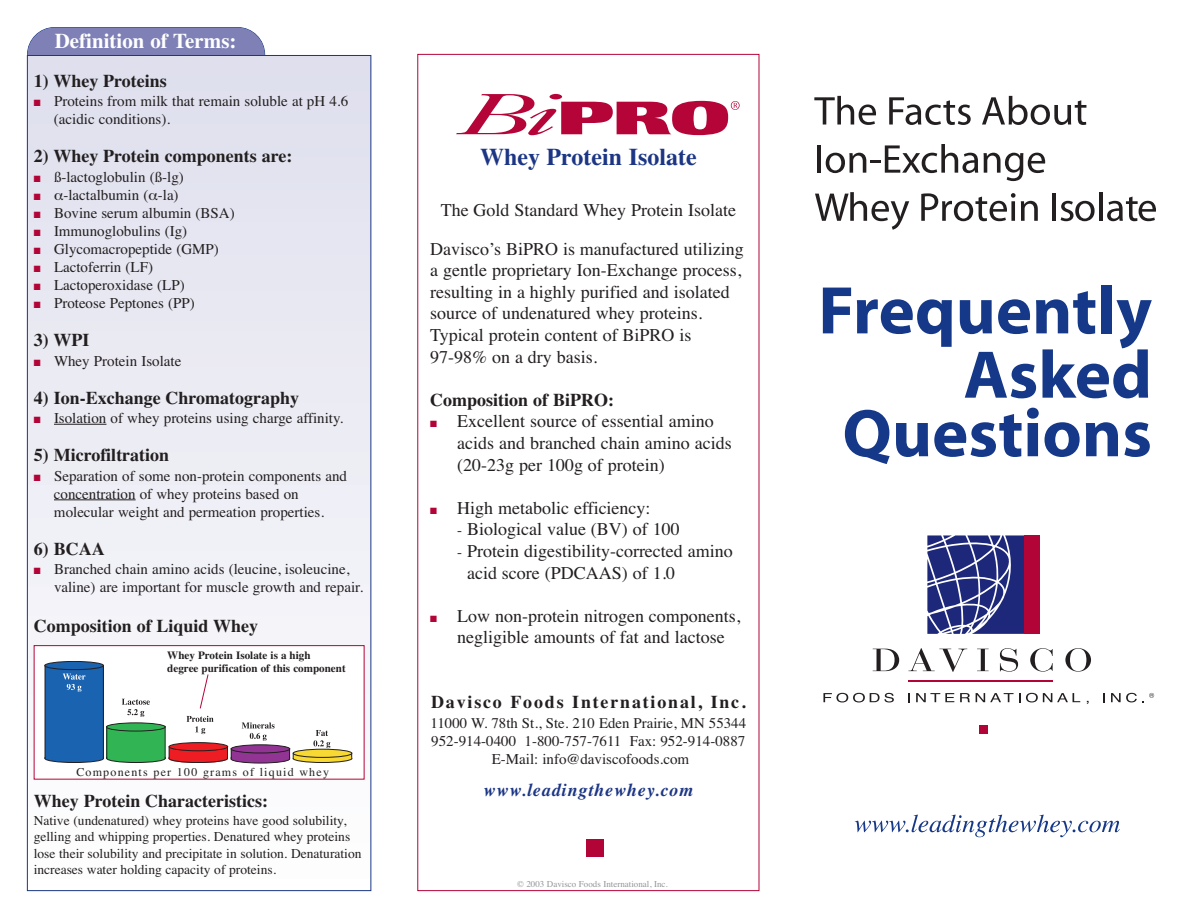
<style>
.page{position:relative;width:1188px;height:918px;background:#fff}
.page>*{position:absolute;margin:0;border:0;box-sizing:border-box;transform-origin:0 0}
.t1{font:700 24px "Times";color:#1c3685}
.t2{font:700 21px "Times";color:#fff}
.t3{font:18px/21.6px "Times";color:#231f20}
.t4{font:700 18px "Times";color:#231f20}
.t5{font:700 18px "Times";letter-spacing:.1em;color:#231f20}
.t6{font:italic 700 18px "Times";letter-spacing:.05em;color:#1c3685}
.t7{font:15px/18px "Times";color:#231f20}
.t8{font:14.85px "Times";color:#231f20}
.t9{font:13.5px/16.2px "Times";color:#231f20}
.t10{font:12px "Times";letter-spacing:.1em;color:#231f20}
.t11{font:700 11.1px/13.4px "Times";color:#231f20}
.t12{font:9px "Times";color:#939598}
.s1{color:#b30437}
.s2{font-size:15px}
</style>
<div class="page">
<div style="left:28px;top:28px;width:236px;height:56px;background:#7f81b6;border-radius:27px"></div>
<div style="left:27px;top:27px;width:238px;height:58px;border:2px solid #1c3685;border-radius:28px"></div>
<svg style="left:823px;top:288px;width:28px;height:45px"></svg>
<svg style="left:857px;top:299px;width:95px;height:48px"></svg>
<div style="left:1101px;top:285px;width:11px;height:48px;background:#153888"></div>
<svg style="left:960px;top:291px;width:192px;height:107px"></svg>
<svg style="left:845px;top:410px;width:45px;height:54px"></svg>
<svg style="left:896px;top:423px;width:32px;height:34px"></svg>
<svg style="left:934px;top:408px;width:105px;height:49px"></svg>
<svg style="left:1045px;top:422px;width:35px;height:35px"></svg>
<svg style="left:1086px;top:422px;width:32px;height:34px"></svg>
<svg style="left:1124px;top:422px;width:26px;height:35px"></svg>
<svg style="left:814px;top:96px;width:62px;height:29px"></svg>
<svg style="left:889px;top:97px;width:82px;height:28px"></svg>
<svg style="left:982px;top:96px;width:104px;height:29px"></svg>
<hr style="left:817px;top:145px;width:4px;height:28px;background:#231f20">
<svg style="left:826px;top:144px;width:152px;height:29px"></svg>
<svg style="left:984px;top:153px;width:61px;height:28px"></svg>
<svg style="left:815px;top:192px;width:94px;height:38px"></svg>
<svg style="left:921px;top:193px;width:117px;height:28px"></svg>
<hr style="left:1052px;top:194px;width:4px;height:27px;background:#231f20">
<svg style="left:1061px;top:201px;width:34px;height:20px"></svg>
<hr style="left:1099px;top:192px;width:4px;height:29px;background:#231f20">
<svg style="left:1107px;top:197px;width:49px;height:24px"></svg>
<svg style="left:927px;top:535px;width:97px;height:99px;background:#485093"></svg>
<div style="left:1024px;top:535px;width:16px;height:99px;background:#b30437"></div>
<hr style="left:908px;top:680px;width:145px;height:2px;background:#b30437">
<svg style="left:823px;top:693px;width:71px;height:9px"></svg>
<svg style="left:908px;top:693px;width:2px;height:9px"></svg>
<svg style="left:916px;top:693px;width:38px;height:9px"></svg>
<svg style="left:960px;top:693px;width:10px;height:9px"></svg>
<svg style="left:976px;top:693px;width:104px;height:9px"></svg>
<svg style="left:1103px;top:693px;width:2px;height:9px"></svg>
<div style="left:980px;top:725px;width:8px;height:9px;background:#b30437"></div>
<svg style="left:873px;top:649px;width:26px;height:22px"></svg>
<svg style="left:908px;top:648px;width:59px;height:24px"></svg>
<svg style="left:977px;top:649px;width:12px;height:22px"></svg>
<svg style="left:1000px;top:648px;width:18px;height:24px"></svg>
<svg style="left:1030px;top:648px;width:23px;height:24px"></svg>
<svg style="left:1065px;top:648px;width:26px;height:24px"></svg>
<svg style="left:1111px;top:693px;width:43px;height:9px"></svg>
<svg style="left:855px;top:815px;width:265px;height:22px"></svg>
<div style="left:587px;top:839px;width:17px;height:17px;background:#b30437"></div>
<div style="left:28px;top:56px;width:342px;height:834px;background:linear-gradient(to bottom,#dfe2f0,#faf1f4)"></div>
<hr style="left:54px;top:424px;width:52px;height:1px;background:#231f20">
<hr style="left:54px;top:499px;width:82px;height:1px;background:#231f20">
<div style="left:34px;top:646px;width:330px;height:133px;background:#fff"></div>
<svg style="left:171px;top:749px;width:55px;height:8px"></svg>
<div style="left:169px;top:746px;width:59px;height:13px;border:1px solid #231f20"></div>
<div style="left:169px;top:743px;width:59px;height:8px;background:#ee1d23;border-radius:50%"></div>
<div style="left:169px;top:742px;width:59px;height:9px;border:1px solid #231f20;border-radius:50%"></div>
<div style="left:107px;top:726px;width:58px;height:33px;background:#31b453"></div>
<div style="left:107px;top:723px;width:58px;height:8px;background:#31b453;border-radius:50%"></div>
<div style="left:106px;top:723px;width:59px;height:8px;border:1px solid #231f20;border-radius:50%"></div>
<div style="left:45px;top:665px;width:58px;height:94px;background:#1a63b0"></div>
<div style="left:45px;top:665px;width:59px;height:94px;border:1px solid #231f20"></div>
<div style="left:45px;top:661px;width:58px;height:9px;background:#1a63b0;border-radius:50%"></div>
<div style="left:45px;top:661px;width:59px;height:9px;border:1px solid #231f20;border-radius:50%"></div>
<svg style="left:233px;top:751px;width:55px;height:6px"></svg>
<div style="left:231px;top:748px;width:59px;height:11px;border:1px solid #231f20"></div>
<div style="left:231px;top:745px;width:59px;height:8px;background:#913493;border-radius:50%"></div>
<div style="left:231px;top:745px;width:59px;height:8px;border:1px solid #231f20;border-radius:50%"></div>
<div style="left:293px;top:753px;width:59px;height:6px;border:1px solid #231f20"></div>
<svg style="left:63px;top:674px;width:23px;height:18px"></svg>
<svg style="left:122px;top:699px;width:28px;height:18px"></svg>
<svg style="left:187px;top:716px;width:27px;height:18px"></svg>
<svg style="left:242px;top:722px;width:33px;height:19px"></svg>
<svg style="left:313px;top:730px;width:17px;height:18px"></svg>
<div style="left:169px;top:754px;width:58px;height:9px;background:#ee1d23;border-radius:50%"></div>
<div style="left:169px;top:754px;width:59px;height:9px;border:1px solid #ee1d23;border-radius:50%"></div>
<div style="left:231px;top:755px;width:59px;height:8px;background:#913493;border-radius:50%"></div>
<svg style="left:45px;top:757px;width:307px;height:6px"></svg>
<div style="left:293px;top:749px;width:59px;height:8px;background:#f8d934;border-radius:50%"></div>
<div style="left:293px;top:749px;width:59px;height:9px;border:1px solid #231f20;border-radius:50%"></div>
<div style="left:34px;top:645px;width:330px;height:135px;border:1px solid #b30437"></div>
<svg style="left:199px;top:674px;width:10px;height:35px"></svg>
<svg style="left:456px;top:94px;width:284px;height:41px"></svg>
<svg style="left:55px;top:193px;width:8px;height:7px"></svg>
<svg style="left:149px;top:193px;width:8px;height:7px"></svg>
<h2 class="t2" style="left:55px;top:29px;width:183px">Definition of Terms:</h2>
<p class="t4" style="left:34px;top:70px;width:135px">1) Whey Proteins</p>
<p class="t7" style="left:54px;top:92px;width:296px;text-indent:-20px"><span class="s1">■</span> Proteins from milk that remain soluble at pH 4.6 (acidic conditions).</p>
<p class="t4" style="left:34px;top:146px;width:260px">2) Whey Protein components are:</p>
<p class="t7" style="left:34px;top:168px;width:152px"><span class="s1">■</span> ß-lactoglobulin (ß-lg)</p>
<p class="t7" style="left:34px;top:186px;width:146px"><span class="s1">■</span> -lactalbumin ( -la)</p>
<p class="t7" style="left:34px;top:204px;width:202px"><span class="s1">■</span> Bovine serum albumin (BSA)</p>
<p class="t7" style="left:34px;top:222px;width:155px"><span class="s1">■</span> Immunoglobulins (Ig)</p>
<p class="t7" style="left:34px;top:240px;width:187px"><span class="s1">■</span> Glycomacropeptide (GMP)</p>
<p class="t7" style="left:34px;top:258px;width:121px"><span class="s1">■</span> Lactoferrin (LF)</p>
<p class="t7" style="left:34px;top:276px;width:152px"><span class="s1">■</span> Lactoperoxidase (LP)</p>
<p class="t7" style="left:34px;top:294px;width:162px"><span class="s1">■</span> Proteose Peptones (PP)</p>
<p class="t4" style="left:34px;top:329px;width:57px">3) WPI</p>
<p class="t7" style="left:34px;top:351px;width:149px"><span class="s1">■</span> Whey Protein Isolate</p>
<p class="t4" style="left:34px;top:387px;width:267px">4) Ion-Exchange Chromatography</p>
<p class="t7" style="left:34px;top:409px;width:311px"><span class="s1">■</span> Isolation of whey proteins using charge affinity.</p>
<p class="t4" style="left:34px;top:444px;width:137px">5) Microfiltration</p>
<p class="t7" style="left:54px;top:467px;width:295px;text-indent:-20px"><span class="s1">■</span> Separation of some non-protein components and concentration of whey proteins based on molecular weight and permeation properties.</p>
<p class="t4" style="left:34px;top:538px;width:72px">6) BCAA</p>
<p class="t7" style="left:54px;top:560px;width:311px;text-indent:-20px"><span class="s1">■</span> Branched chain amino acids (leucine, isoleucine, valine) are important for muscle growth and repair.</p>
<p class="t4" style="left:34px;top:616px;width:226px">Composition of Liquid Whey</p>
<p class="t11" style="left:167px;top:648px;width:180px">Whey Protein Isolate is a high<br>degree purification of this component</p>
<p class="t10" style="left:76px;top:765px;width:254px">Components per 100 grams of liquid whey</p>
<p class="t4" style="left:34px;top:790px;width:236px">Whey Protein Characteristics:</p>
<p class="t9" style="left:34px;top:813px;width:329px">Native (undenatured) whey proteins have good solubility, gelling and whipping properties. Denatured whey proteins lose their solubility and precipitate in solution. Denaturation increases water holding capacity of proteins.</p>
<h1 class="t1" style="left:480px;top:143px;width:218px">Whey Protein Isolate</h1>
<p class="t3" style="left:430px;top:191px;width:315px;line-height:38.4px;text-align:center">The Gold Standard Whey Protein Isolate<br>Davisco’s BiPRO is manufactured utilizing</p>
<p class="t3" style="left:430px;top:259px;width:313px">a gentle proprietary Ion-Exchange process, resulting in a highly purified and isolated source of undenatured whey proteins.<br>Typical protein content of BiPRO is 97-98% on a dry basis.</p>
<p class="t4" style="left:430px;top:389px;width:185px">Composition of BiPRO:</p>
<p class="t3" style="left:457px;top:410px;width:276px;text-indent:-27px"><span class="s1">■</span> Excellent source of essential amino acids and branched chain amino acids (20-23g per 100g of protein)</p>
<p class="t3" style="left:430px;top:497px;width:222px"><span class="s1">■</span> High metabolic efficiency:</p>
<p class="t3" style="left:457px;top:518px;width:224px"><span class="s2">-</span> Biological value (BV) of 100</p>
<p class="t3" style="left:467px;top:540px;width:267px;text-indent:-10px"><span class="s2">-</span> Protein digestibility-corrected amino acid score (PDCAAS) of 1.0</p>
<p class="t3" style="left:457px;top:605px;width:285px;text-indent:-27px"><span class="s1">■</span> Low non-protein nitrogen components, negligible amounts of fat and lactose</p>
<p class="t5" style="left:431px;top:691px;width:316px">Davisco Foods International, Inc.</p>
<p class="t8" style="left:431px;top:714px;width:317px">11000 W. 78th St., Ste. 210 Eden Prairie, MN 55344</p>
<p class="t7" style="left:431px;top:732px;width:316px;text-align:center">952-914-0400 1-800-757-7611 Fax: 952-914-0887<br>E-Mail: info@daviscofoods.com</p>
<p class="t6" style="left:484px;top:780px;width:211px">www.leadingthewhey.com</p>
<p class="t12" style="left:517px;top:878px;width:152px">© 2003 Davisco Foods International, Inc.</p>
</div>
